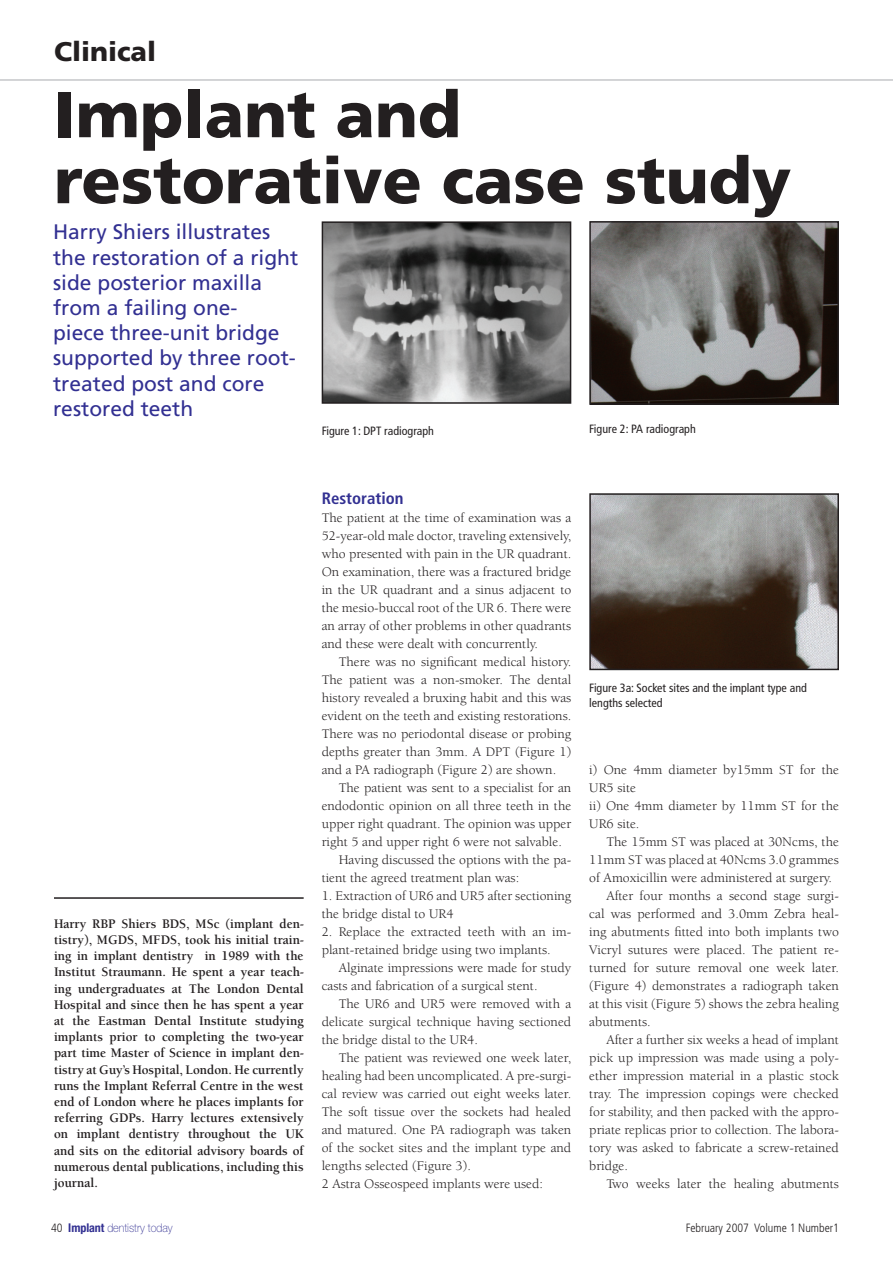
<style>
.page{position:relative;width:893px;height:1263px;background:#fff}
.page>*{position:absolute;margin:0;border:0;box-sizing:border-box;transform-origin:0 0}
.t1{font:900 64.5px/66px "Frutiger";color:#231f20}
.t2{font:900 27px "Frutiger";color:#231f20}
.t3{font:21px/25.2px "Frutiger";color:#323092}
.t4{font:700 condensed 16.5px "Frutiger";color:#323092}
.t5{font:13.5px/18px "Berkeley";color:#231f20}
.t6{font:700 13.5px/16.2px "Berkeley";color:#231f20;text-align:justify}
.t7{font:condensed 12px/14.4px "Frutiger";color:#231f20}
.t8{font:300 condensed 12px "Frutiger";color:#231f20}
.t9{font:100 12px "Helvetica Neue";color:#323092;scale:.9 1}
.s1{font-family:"Frutiger";font-weight:300;font-stretch:condensed;color:#231f20}
.s2{font-weight:700;font-stretch:condensed}
</style>
<div class="page">
<hr style="left:0;top:79px;width:893px;height:2px;background:#d1d2d4">
<hr style="left:54px;top:897px;width:250px;height:2px;background:#231f20">
<img style="left:325px;top:224px;width:243px;height:177px">
<div style="left:322px;top:221px;width:249px;height:183px;border:2px solid #231f20"></div>
<img style="left:592px;top:224px;width:244px;height:178px">
<div style="left:589px;top:221px;width:250px;height:184px;border:2px solid #231f20"></div>
<img style="left:592px;top:496px;width:244px;height:171px">
<div style="left:589px;top:493px;width:250px;height:177px;border:2px solid #231f20"></div>
<h2 class="t2" style="left:54px;top:35px;width:104px">Clinical</h2>
<h1 class="t1" style="left:54px;top:81px;width:739px">Implant and restorative case study</h1>
<h3 class="t3" style="left:53px;top:219px;width:247px">Harry Shiers illustrates the restoration of a right side posterior maxilla from a failing one-<br>piece three-unit bridge supported by three root&shy;treated post and core restored teeth</h3>
<p class="t7" style="left:322px;top:423px;width:114px">Figure 1: DPT radiograph</p>
<p class="t7" style="left:589px;top:421px;width:108px">Figure 2: PA radiograph</p>
<p class="t6" style="left:54px;top:916px;width:251px">Harry RBP Shiers BDS, MSc (implant den&shy;tistry), MGDS, MFDS, took his initial train&shy;ing in implant dentistry in 1989 with the Institut Straumann. He spent a year teach&shy;ing undergraduates at The London Dental Hospital and since then he has spent a year at the Eastman Dental Institute studying implants prior to completing the two-year part time Master of Science in implant den&shy;tistry at Guy’s Hospital, London. He currently runs the Implant Referral Centre in the west end of London where he places implants for referring GDPs. Harry lectures extensively on implant dentistry throughout the UK and sits on the editorial advisory boards of numerous dental publications, including this journal.</p>
<p class="t4" style="left:322px;top:488px;width:83px">Restoration</p>
<p class="t5" style="left:322px;top:509px;width:251px;text-align:justify">The patient at the time of examination was a 52-year-old male doctor, traveling extensively, who presented with pain in the UR quadrant.<br>On examination, there was a fractured bridge in the UR quadrant and a sinus adjacent to the mesio-buccal root of the UR 6. There were an array of other problems in other quadrants and these were dealt with concurrently.</p>
<p class="t5" style="left:322px;top:653px;width:251px;text-align:justify;text-indent:17px">There was no significant medical history.<br>The patient was a non-smoker. The dental history revealed a bruxing habit and this was evident on the teeth and existing restorations.<br>There was no periodontal disease or probing depths greater than 3mm. A DPT (Figure 1) and a PA radiograph (Figure 2) are shown.</p>
<p class="t5" style="left:339px;top:779px;width:234px">The patient was sent to a specialist for an</p>
<p class="t5" style="left:322px;top:797px;width:251px">endodontic opinion on all three teeth in the</p>
<p class="t5" style="left:322px;top:815px;width:251px">upper right quadrant. The opinion was upper</p>
<p class="t5" style="left:322px;top:833px;width:242px">right 5 and upper right 6 were not salvable.</p>
<p class="t5" style="left:339px;top:851px;width:234px">Having discussed the options with the pa-</p>
<p class="t5" style="left:322px;top:869px;width:199px">tient the agreed treatment plan was:</p>
<p class="t5" style="left:322px;top:887px;width:251px">1. Extraction of UR6 and UR5 after sectioning the bridge distal to UR4</p>
<p class="t5" style="left:322px;top:923px;width:251px">2. Replace the extracted teeth with an im&shy;plant-retained bridge using two implants.</p>
<p class="t5" style="left:322px;top:959px;width:251px;text-indent:17px">Alginate impressions were made for study casts and fabrication of a surgical stent.</p>
<p class="t5" style="left:322px;top:995px;width:251px;text-align:justify;text-indent:17px">The UR6 and UR5 were removed with a delicate surgical technique having sectioned the bridge distal to the UR4.</p>
<p class="t5" style="left:322px;top:1049px;width:251px;text-indent:17px">The patient was reviewed one week later, healing had been uncomplicated. A pre-surgi&shy;cal review was carried out eight weeks later.<br>The soft tissue over the sockets had healed and matured. One PA radiograph was taken of the socket sites and the implant type and lengths selected (Figure 3).<br>2 Astra Osseospeed implants were used:</p>
<p class="t7" style="left:589px;top:681px;width:219px">Figure 3a: Socket sites and the implant type and lengths selected</p>
<p class="t5" style="left:589px;top:761px;width:251px">i) One 4mm diameter by15mm ST for the<br>UR5 site<br>ii) One 4mm diameter by 11mm ST for the<br>UR6 site.</p>
<p class="t5" style="left:606px;top:833px;width:234px">The 15mm ST was placed at 30Ncms, the</p>
<p class="t5" style="left:589px;top:851px;width:251px">11mm ST was placed at 40Ncms 3.0 grammes</p>
<p class="t5" style="left:589px;top:869px;width:244px">of Amoxicillin were administered at surgery.</p>
<p class="t5" style="left:606px;top:887px;width:234px">After four months a second stage surgi-</p>
<p class="t5" style="left:589px;top:905px;width:251px">cal was performed and 3.0mm Zebra heal-</p>
<p class="t5" style="left:589px;top:923px;width:251px">ing abutments fitted into both implants two</p>
<p class="t5" style="left:589px;top:941px;width:251px">Vicryl sutures were placed. The patient re-</p>
<p class="t5" style="left:589px;top:959px;width:251px">turned for suture removal one week later.</p>
<p class="t5" style="left:589px;top:977px;width:251px">(Figure 4) demonstrates a radiograph taken</p>
<p class="t5" style="left:589px;top:995px;width:251px">at this visit (Figure 5) shows the zebra healing</p>
<p class="t5" style="left:589px;top:1013px;width:63px">abutments.</p>
<p class="t5" style="left:606px;top:1031px;width:234px">After a further six weeks a head of implant</p>
<p class="t5" style="left:589px;top:1049px;width:251px">pick up impression was made using a poly-</p>
<p class="t5" style="left:589px;top:1067px;width:251px">ether impression material in a plastic stock</p>
<p class="t5" style="left:589px;top:1085px;width:251px">tray. The impression copings were checked</p>
<p class="t5" style="left:589px;top:1103px;width:251px">for stability, and then packed with the appro-</p>
<p class="t5" style="left:589px;top:1121px;width:251px">priate replicas prior to collection. The labora-</p>
<p class="t5" style="left:589px;top:1139px;width:251px">tory was asked to fabricate a screw-retained</p>
<p class="t5" style="left:589px;top:1157px;width:40px">bridge.</p>
<p class="t5" style="left:606px;top:1175px;width:234px">Two weeks later the healing abutments</p>
<p class="t9" style="left:51px;top:1221px;width:137px"><span class="s1">40</span> <span class="s2">Implant</span> dentistry today</p>
<p class="t8" style="left:686px;top:1221px;width:155px">February 2007 Volume 1 Number1</p>
</div>
